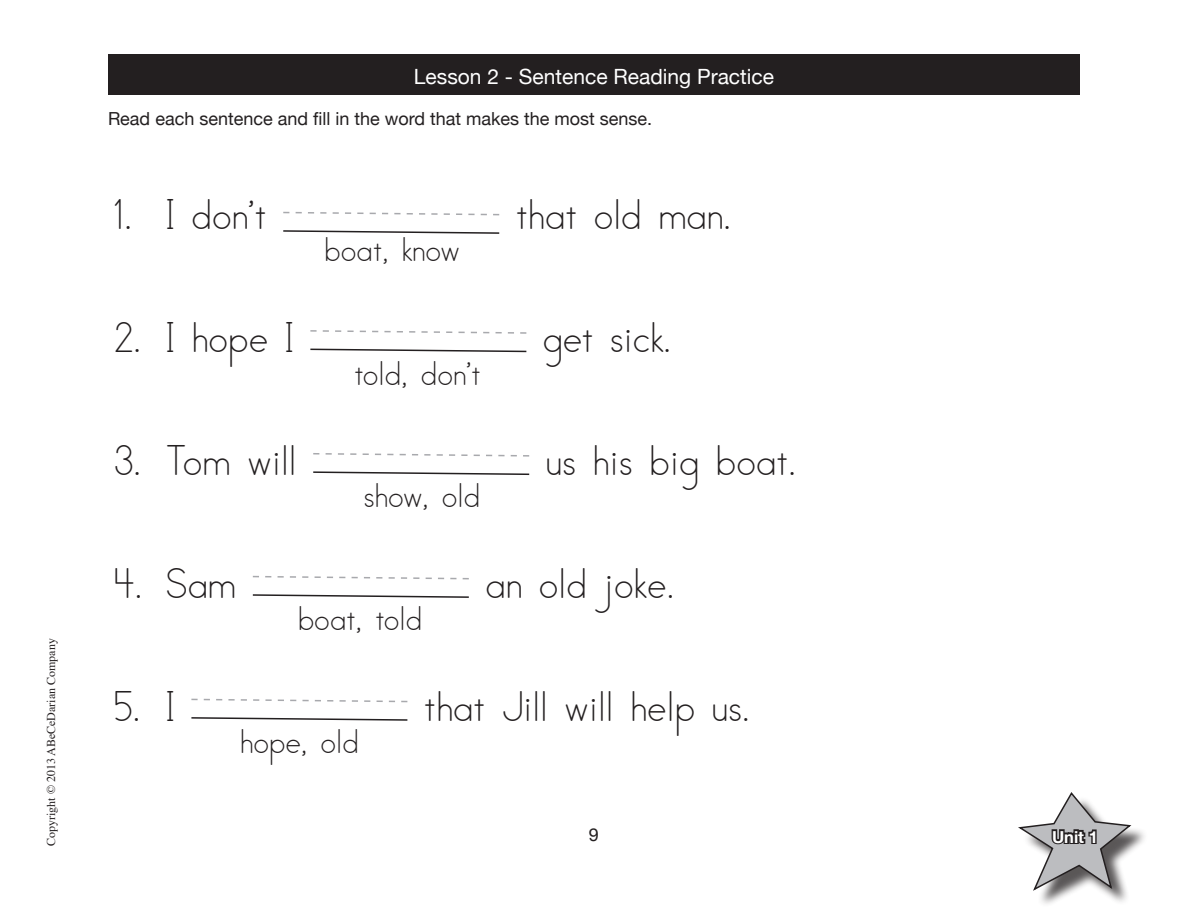
<style>
.page{position:relative;width:1188px;height:918px;background:#fff}
.page>*{position:absolute;margin:0;border:0;box-sizing:border-box;transform-origin:0 0}
.Cloze_Text{font:45px "Kindergarten Alt";color:#231f20}
.t1{font:36px "Kindergarten Alt";color:#231f20}
.Lesson_Title{font:21px "Helvetica Neue";color:#fff}
.Directions{font:18px "Helvetica Neue";color:#231f20}
.t2{font:700 16.5px "Helvetica Neue";color:#fff}
.t3{font:12px "Times";color:#231f20}
</style>
<div class="page">
<div style="left:1022px;top:796px;width:127px;height:112px;background:#231f20;opacity:.75"></div>
<svg style="left:1018px;top:792px;width:115px;height:100px"></svg>
<div style="left:108px;top:54px;width:972px;height:40px;background:#231f20"></div>
<svg style="left:283px;top:211px;width:217px;height:5px"></svg>
<svg style="left:283px;top:230px;width:217px;height:4px"></svg>
<svg style="left:310px;top:330px;width:217px;height:4px"></svg>
<svg style="left:310px;top:348px;width:217px;height:5px"></svg>
<svg style="left:313px;top:453px;width:217px;height:4px"></svg>
<svg style="left:313px;top:471px;width:217px;height:4px"></svg>
<svg style="left:252px;top:575px;width:217px;height:5px"></svg>
<svg style="left:252px;top:594px;width:217px;height:4px"></svg>
<svg style="left:191px;top:698px;width:217px;height:5px"></svg>
<svg style="left:191px;top:717px;width:217px;height:4px"></svg>
<p class="t3" style="left:40px;top:846px;width:209px;rotate:-90deg">Copyright © 2013 ABeCeDarian Company</p>
<p class="Lesson_Title" style="left:414px;top:59px;width:362px">Lesson 2 - Sentence Reading Practice</p>
<p class="Directions" style="left:108px;top:103px;width:546px">Read each sentence and fill in the word that makes the most sense.</p>
<p class="Cloze_Text" style="left:114px;top:190px;width:20px">1.</p>
<p class="Cloze_Text" style="left:166px;top:190px;width:102px">I don’t</p>
<p class="Cloze_Text" style="left:516px;top:190px;width:217px">that old man.</p>
<p class="t1" style="left:324px;top:230px;width:137px">boat, know</p>
<p class="Cloze_Text" style="left:114px;top:313px;width:29px">2.</p>
<p class="Cloze_Text" style="left:166px;top:313px;width:129px">I hope I</p>
<p class="Cloze_Text" style="left:543px;top:313px;width:130px">get sick.</p>
<p class="t1" style="left:354px;top:353px;width:128px">told, don’t</p>
<p class="Cloze_Text" style="left:114px;top:436px;width:29px">3.</p>
<p class="Cloze_Text" style="left:166px;top:436px;width:132px">Tom will</p>
<p class="Cloze_Text" style="left:546px;top:436px;width:252px">us his big boat.</p>
<p class="t1" style="left:364px;top:475px;width:118px">show, old</p>
<p class="Cloze_Text" style="left:114px;top:559px;width:30px">4.</p>
<p class="Cloze_Text" style="left:166px;top:559px;width:72px">Sam</p>
<p class="Cloze_Text" style="left:485px;top:559px;width:190px">an old joke.</p>
<p class="t1" style="left:298px;top:599px;width:126px">boat, told</p>
<p class="Cloze_Text" style="left:114px;top:681px;width:28px">5.</p>
<p class="Cloze_Text" style="left:166px;top:681px;width:10px">I</p>
<p class="Cloze_Text" style="left:424px;top:681px;width:327px">that Jill will help us.</p>
<p class="t1" style="left:240px;top:721px;width:121px">hope, old</p>
<p class="Directions" style="left:589px;top:820px;width:12px">9</p>
<p class="t2" style="left:1052px;top:822px;width:47px">Unit 1</p>
</div>
